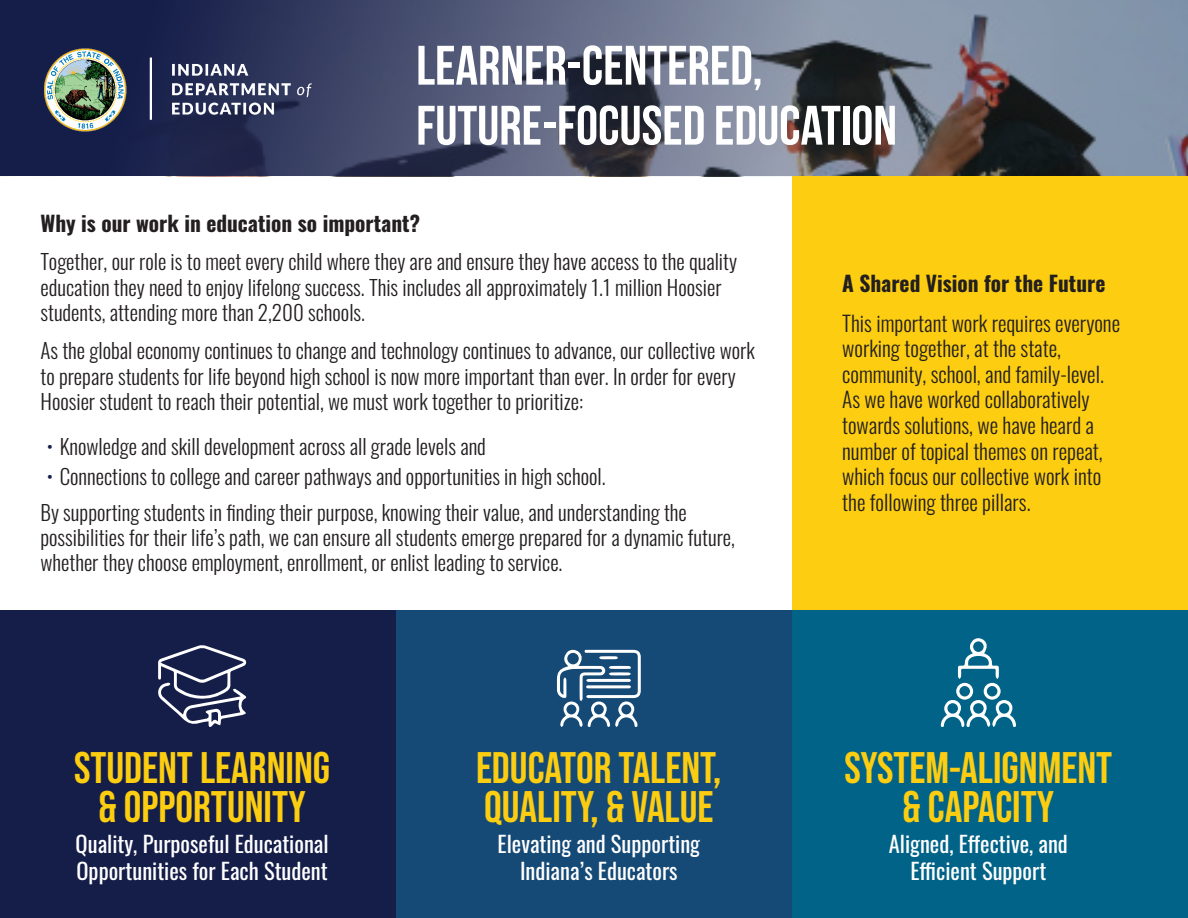
<style>
.page{position:relative;width:1188px;height:918px;background:#fff}
.page>*{position:absolute;margin:0;border:0;box-sizing:border-box;transform-origin:0 0}
.Heading_1{font:700 55.5px/60px "Bebas Neue";color:#fff}
.t1{font:700 44.25px/39.3px "Bebas Neue Pro";color:#fccd10;text-align:center}
.t2{font:22.5px/27px "Oswald";color:#fff;text-align:center}
.Body_Text{font:300 21.3px/25.7px "Oswald";color:#231f20}
.Body_Text-2{font:700 21.3px "Oswald";color:#231f20}
.Body_Text-3{font:300 21px/25.2px "Oswald";color:#231f20}
.Bullets{font:300 21px "Oswald";color:#231f20}
.s1{color:#151e49}
</style>
<div class="page">
<div style="left:0;top:610px;width:396px;height:308px;background:#151e49"></div>
<div style="left:396px;top:610px;width:396px;height:308px;background:#154a76"></div>
<div style="left:792px;top:610px;width:396px;height:308px;background:#006387"></div>
<svg style="left:922px;top:0;width:266px;height:176px;background:#6e7684"></svg>
<svg style="left:0;top:0;width:922px;height:176px;background:#4b516b"></svg>
<svg style="left:557px;top:649px;width:84px;height:78px"></svg>
<svg style="left:941px;top:638px;width:75px;height:89px"></svg>
<svg style="left:158px;top:645px;width:89px;height:82px"></svg>
<div style="left:792px;top:176px;width:396px;height:434px;background:#fccd10"></div>
<img style="left:40px;top:40px;width:272px;height:97px">
<p class="Heading_1" style="left:416px;top:35px;width:482px">LEARNER-CENTERED,<br>FUTURE-FOCUSED EDUCATION</p>
<p class="Body_Text-2" style="left:40px;top:213px;width:381px">Why is our work in education so important?</p>
<p class="Body_Text-3" style="left:40px;top:247px;width:698px">Together, our role is to meet every child where they are and ensure they have access to the quality education they need to enjoy lifelong success. This includes all approximately 1.1 million Hoosier students, attending more than 2,200 schools.</p>
<p class="Body_Text-3" style="left:40px;top:336px;width:716px">As the global economy continues to change and technology continues to advance, our collective work to prepare students for life beyond high school is now more important than ever. In order for every<br>Hoosier student to reach their potential, we must work together to prioritize:</p>
<p class="Bullets" style="left:47px;top:428px;width:441px"><span class="s1">•</span> Knowledge and skill development across all grade levels and</p>
<p class="Bullets" style="left:47px;top:457px;width:560px"><span class="s1">•</span> Connections to college and career pathways and opportunities in high school.</p>
<p class="Body_Text-3" style="left:40px;top:497px;width:696px">By supporting students in finding their purpose, knowing their value, and understanding the possibilities for their life’s path, we can ensure all students emerge prepared for a dynamic future, whether they choose employment, enrollment, or enlist leading to service.</p>
<h3 class="t1" style="left:74px;top:747px;width:258px">STUDENT LEARNING &amp; OPPORTUNITY</h3>
<h4 class="t2" style="left:76px;top:828px;width:255px;text-align:left">Quality, Purposeful Educational<br>Opportunities for Each Student</h4>
<h3 class="t1" style="left:476px;top:747px;width:247px;text-align:left">EDUCATOR TALENT,<br>QUALITY, &amp; VALUE</h3>
<h4 class="t2" style="left:498px;top:828px;width:204px">Elevating and Supporting<br>Indiana’s Educators</h4>
<p class="Body_Text-2" style="left:842px;top:273px;width:265px">A Shared Vision for the Future</p>
<p class="Body_Text" style="left:842px;top:308px;width:279px">This important work requires everyone working together, at the state, community, school, and family-level.<br>As we have worked collaboratively towards solutions, we have heard a number of topical themes on repeat, which focus our collective work into the following three pillars.</p>
<h3 class="t1" style="left:845px;top:747px;width:269px">SYSTEM-ALIGNMENT &amp; CAPACITY</h3>
<h4 class="t2" style="left:889px;top:828px;width:181px">Aligned, Effective, and<br>Efficient Support</h4>
</div>
